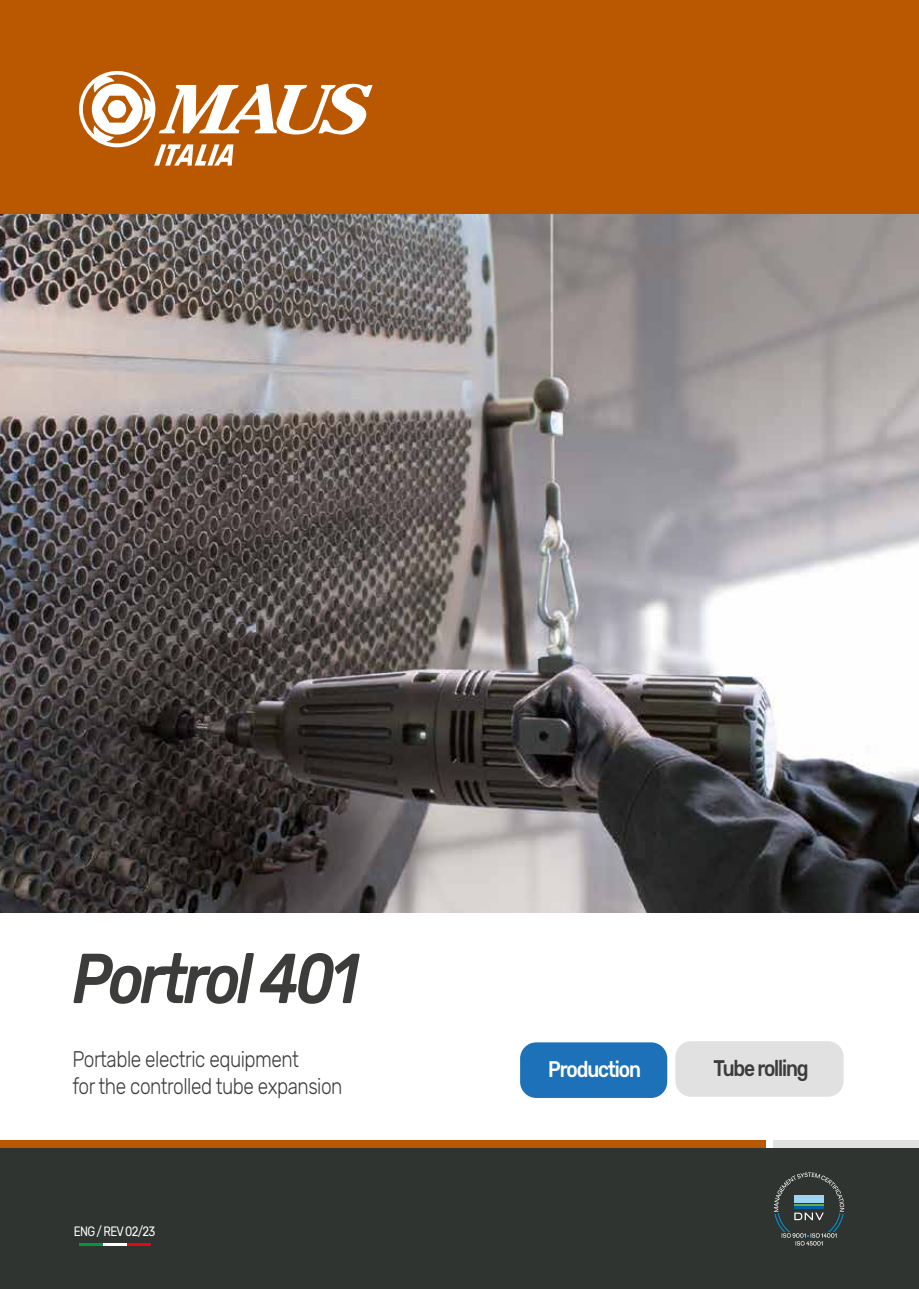
<style>
.page{position:relative;width:919px;height:1289px;background:#fff}
.page>*{position:absolute;margin:0;border:0;box-sizing:border-box;transform-origin:0 0}
.t1{font:italic 500 70.5px "Rubik";letter-spacing:-.06em;color:#3c3c3b;scale:.85 1}
.t2{font:300 22.5px/27px "Rubik";letter-spacing:-.025em;color:#3c3c3b;scale:.85 1}
.t3{font:500 22.5px "Rubik";letter-spacing:-.06em;color:#3c3c3b;scale:.85 1}
.t4{font:500 22.5px "Rubik";letter-spacing:-.06em;color:#fff;scale:.85 1}
.t5{font:13.5px "Rubik";letter-spacing:-.06em;color:#fff;scale:.85 1}
</style>
<div class="page">
<div style="left:0;top:1140px;width:765px;height:8px;background:#ba5802"></div>
<div style="left:0;top:1148px;width:918px;height:140px;background:#303431"></div>
<svg style="left:773px;top:1172px;width:71px;height:73px"></svg>
<hr style="left:79px;top:1243px;width:24px;height:2px;background:#00983a">
<hr style="left:103px;top:1243px;width:24px;height:2px;background:#fff">
<hr style="left:127px;top:1243px;width:23px;height:2px;background:#e30613">
<div style="left:0;top:0;width:918px;height:214px;background:#ba5802"></div>
<svg style="left:79px;top:71px;width:293px;height:95px"></svg>
<div style="left:773px;top:1140px;width:145px;height:8px;background:#e1e1e1"></div>
<div style="left:675px;top:1041px;width:168px;height:55px;background:#e1e1e1;border-radius:16px"></div>
<div style="left:520px;top:1042px;width:147px;height:55px;background:#1d71b8;border-radius:16px"></div>
<img style="left:0;top:214px;width:918px;height:698px">
<h1 class="t1" style="left:72px;top:938px;width:338px">Portrol 401</h1>
<p class="t2" style="left:72px;top:1046px;width:319px">Portable electric equipment<br>for the controlled tube expansion</p>
<p class="t5" style="left:74px;top:1223px;width:97px">ENG / REV 02/23</p>
<p class="t4" style="left:548px;top:1056px;width:111px">Production</p>
<p class="t3" style="left:713px;top:1055px;width:113px">Tube rolling</p>
</div>
